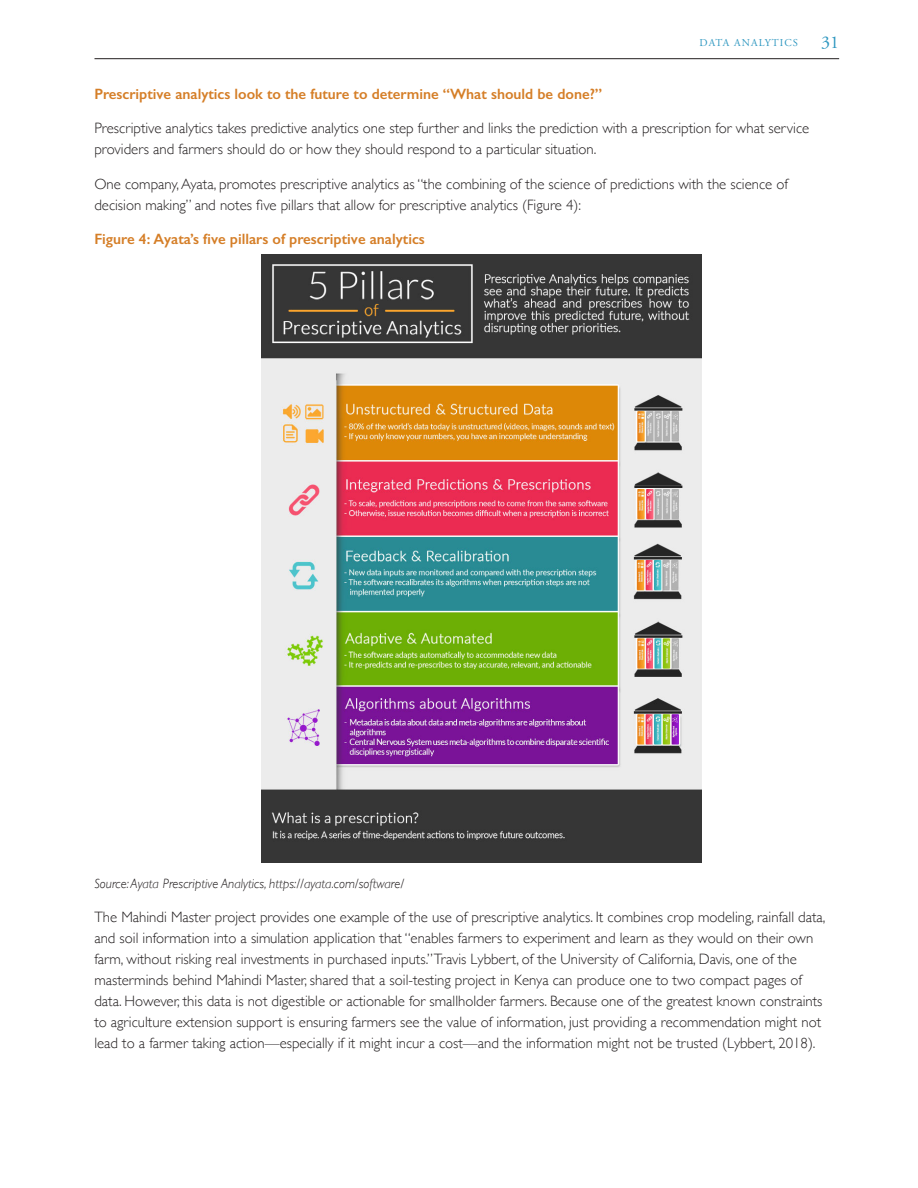
<style>
.page{position:relative;width:918px;height:1188px;background:#fff}
.page>*{position:absolute;margin:0;border:0;box-sizing:border-box;transform-origin:0 0}
.t1{font:18px "Adobe Garamond Pro";color:#2e97c0}
.Body{font:300 15px/21px "Gill Sans";color:#231f20}
.Body-2{font:600 15px "Gill Sans";color:#d57e27}
.Body-3{font:italic 300 13.5px "Gill Sans";color:#231f20}
.t2{font:10.5px "Adobe Garamond Pro";letter-spacing:.1em;color:#2e97c0}
</style>
<div class="page">
<hr style="left:94px;top:58px;width:745px;height:1px;background:#231f20">
<img style="left:261px;top:254px;width:441px;height:609px">
<p class="t2" style="left:700px;top:36px;width:100px">DATA ANALYTICS</p>
<p class="t1" style="left:821px;top:31px;width:19px">31</p>
<p class="Body-2" style="left:94px;top:84px;width:509px">Prescriptive analytics look to the future to determine “What should be done?”</p>
<p class="Body" style="left:94px;top:117px;width:716px">Prescriptive analytics takes predictive analytics one step further and links the prediction with a prescription for what service providers and farmers should do or how they should respond to a particular situation.</p>
<p class="Body" style="left:94px;top:173px;width:695px">One company, Ayata, promotes prescriptive analytics as “the combining of the science of predictions with the science of decision making” and notes five pillars that allow for prescriptive analytics (Figure 4):</p>
<p class="Body-2" style="left:94px;top:230px;width:332px">Figure 4: Ayata’s five pillars of prescriptive analytics</p>
<p class="Body-3" style="left:94px;top:876px;width:311px">Source: Ayata Prescriptive Analytics, https://ayata.com/software/</p>
<p class="Body" style="left:94px;top:906px;width:733px">The Mahindi Master project provides one example of the use of prescriptive analytics. It combines crop modeling, rainfall data, and soil information into a simulation application that “enables farmers to experiment and learn as they would on their own farm, without risking real investments in purchased inputs.” Travis Lybbert, of the University of California, Davis, one of the masterminds behind Mahindi Master, shared that a soil-testing project in Kenya can produce one to two compact pages of data. However, this data is not digestible or actionable for smallholder farmers. Because one of the greatest known constraints to agriculture extension support is ensuring farmers see the value of information, just providing a recommendation might not lead to a farmer taking action—especially if it might incur a cost—and the information might not be trusted (Lybbert, 2018).</p>
</div>
